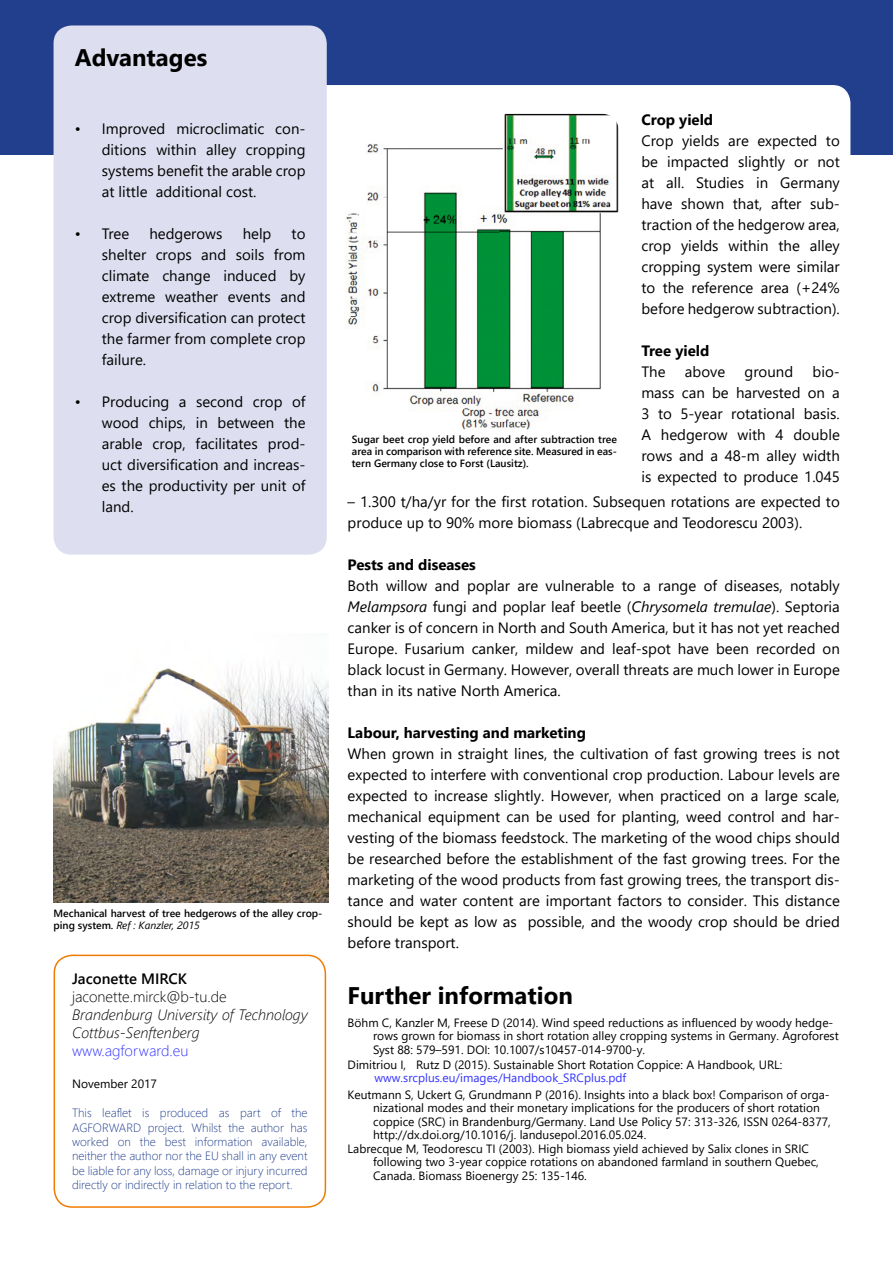
<style>
.page{position:relative;width:893px;height:1263px;background:#fff}
.page>*{position:absolute;margin:0;border:0;box-sizing:border-box;transform-origin:0 0}
.t1{font:700 24px "Segoe UI";color:#000}
.t2{font:15px/21px "Segoe UI";color:#000;text-align:justify}
.t3{font:700 15px "Segoe UI";color:#000}
.t4{font:italic 300 15px/18px "Segoe UI";color:#000}
.t5{font:300 15px "Segoe UI";color:#000}
.t6{font:300 15px "Segoe UI";color:#33f}
.t7{font:600 15px "Segoe UI";color:#000}
.t8{font:12px/13.5px "Segoe UI";color:#000}
.t9{font:300 12px/14.4px "Segoe UI";color:#223f8e;text-align:justify}
.t10{font:12px "Segoe UI";color:#33f}
.t11{font:600 10.5px/12px "Segoe UI";color:#000}
.s1{font-weight:400;font-style:italic}
.s2{font-style:italic}
</style>
<div class="page">
<div style="left:0;top:0;width:893px;height:154px;background:#223f8e"></div>
<div style="left:54px;top:954px;width:272px;height:254px;border:2px solid #ef7c00;border-radius:18px"></div>
<div style="left:270px;top:85px;width:580px;height:137px;background:#fff;border-radius:18px"></div>
<div style="left:54px;top:25px;width:273px;height:530px;background:#dddeef;border-radius:18px"></div>
<img style="left:345px;top:114px;width:274px;height:315px">
<img style="left:54px;top:663px;width:274px;height:239px">
<h1 class="t1" style="left:75px;top:38px;width:134px">Advantages</h1>
<p class="t2" style="left:102px;top:116px;width:205px;text-indent:-27px">• Improved microclimatic con&shy;ditions within alley cropping systems benefit the arable crop at little additional cost.</p>
<p class="t2" style="left:75px;top:221px;width:56px">• Tree</p>
<p class="t2" style="left:149px;top:221px;width:75px">hedgerows</p>
<p class="t2" style="left:243px;top:221px;width:30px">help</p>
<p class="t2" style="left:102px;top:221px;width:205px;text-indent:190px">to shelter crops and soils from climate change induced by extreme weather events and crop diversification can protect the farmer from complete crop failure.</p>
<p class="t2" style="left:102px;top:389px;width:205px;text-indent:-27px">• Producing a second crop of wood chips, in between the arable crop, facilitates prod&shy;uct diversification and increas&shy;es the productivity per unit of land.</p>
<p class="t11" style="left:54px;top:907px;width:270px">Mechanical harvest of tree hedgerows of the alley crop&shy;ping system. <span class="s1">Ref : Kanzler, 2015</span></p>
<p class="t7" style="left:72px;top:967px;width:117px">Jaconette MIRCK</p>
<p class="t5" style="left:72px;top:985px;width:156px">jaconette.mirck@b-tu.de</p>
<p class="t4" style="left:72px;top:1005px;width:237px">Brandenburg University of Technology<br>Cottbus-Senftenberg</p>
<p class="t6" style="left:72px;top:1039px;width:118px">www.agforward.eu</p>
<p class="t8" style="left:72px;top:1076px;width:87px">November 2017</p>
<p class="t9" style="left:72px;top:1105px;width:237px">This leaflet is produced as part of the AGFORWARD project. Whilst the author has worked on the best information available, neither the author nor the EU shall in any event be liable for any loss, damage or injury incurred directly or indirectly in relation to the report.</p>
<p class="t11" style="left:352px;top:433px;width:267px;text-align:justify">Sugar beet crop yield before and after subtraction tree area in comparison with reference site. Measured in eas&shy;tern Germany close to Forst (Lausitz).</p>
<p class="t3" style="left:641px;top:107px;width:73px">Crop yield</p>
<p class="t2" style="left:641px;top:128px;width:200px">Crop yields are expected to be impacted slightly or not at all. Studies in Germany have shown that, after sub&shy;traction of the hedgerow area, crop yields within the alley cropping system were similar to the reference area (+24% before hedgerow subtraction).</p>
<p class="t3" style="left:641px;top:338px;width:69px">Tree yield</p>
<p class="t2" style="left:641px;top:359px;width:26px">The</p>
<p class="t2" style="left:685px;top:359px;width:42px">above</p>
<p class="t2" style="left:745px;top:359px;width:50px">ground</p>
<p class="t2" style="left:641px;top:359px;width:200px;text-indent:171px">bio&shy;mass can be harvested on a 3 to 5-year rotational basis.<br>A hedgerow with 4 double rows and a 48-m alley width is expected to produce 1.045</p>
<p class="t2" style="left:348px;top:489px;width:494px">– 1.300 t/ha/yr for the first rotation. Subsequen rotations are expected to produce up to 90% more biomass (Labrecque and Teodorescu 2003).</p>
<p class="t3" style="left:348px;top:552px;width:130px">Pests and diseases</p>
<p class="t2" style="left:348px;top:573px;width:494px">Both willow and poplar are vulnerable to a range of diseases, notably <span class="s2">Melampsora</span> fungi and poplar leaf beetle (<span class="s2">Chrysomela tremulae</span>). Septoria canker is of concern in North and South America, but it has not yet reached Europe. Fusarium canker, mildew and leaf-spot have been recorded on black locust in Germany. However, overall threats are much lower in Europe than in its native North America.</p>
<p class="t3" style="left:348px;top:720px;width:240px">Labour, harvesting and marketing</p>
<p class="t2" style="left:348px;top:741px;width:494px">When grown in straight lines, the cultivation of fast growing trees is not expected to interfere with conventional crop production. Labour levels are expected to increase slightly. However, when practiced on a large scale, mechanical equipment can be used for planting, weed control and har&shy;vesting of the biomass feedstock. The marketing of the wood chips should be researched before the establishment of the fast growing trees. For the marketing of the wood products from fast growing trees, the transport dis&shy;tance and water content are important factors to consider. This distance should be kept as low as possible, and the woody crop should be dried before transport.</p>
<h1 class="t1" style="left:348px;top:976px;width:227px">Further information</h1>
<p class="t8" style="left:373px;top:1014px;width:467px;text-indent:-26px">Böhm C, Kanzler M, Freese D (2014). Wind speed reductions as influenced by woody hedge&shy;rows grown for biomass in short rotation alley cropping systems in Germany. Agroforest<br>Syst 88: 579–591. DOI: 10.1007/s10457-014-9700-y.</p>
<p class="t8" style="left:348px;top:1056px;width:436px">Dimitriou I, Rutz D (2015). Sustainable Short Rotation Coppice: A Handbook, URL:</p>
<p class="t10" style="left:375px;top:1068px;width:253px">www.srcplus.eu/images/Handbook_SRCplus.pdf</p>
<p class="t8" style="left:348px;top:1086px;width:483px">Keutmann S, Uckert G, Grundmann P (2016). Insights into a black box! Comparison of orga-</p>
<p class="t8" style="left:373px;top:1100px;width:448px">nizational modes and their monetary implications for the producers of short rotation</p>
<p class="t8" style="left:373px;top:1113px;width:459px">coppice (SRC) in Brandenburg/Germany. Land Use Policy 57: 313-326, ISSN 0264-8377,</p>
<p class="t8" style="left:373px;top:1127px;width:275px">http://dx.doi.org/10.1016/j. landusepol.2016.05.024.</p>
<p class="t8" style="left:348px;top:1140px;width:463px">Labrecque M, Teodorescu TI (2003). High biomass yield achieved by Salix clones in SRIC</p>
<p class="t8" style="left:373px;top:1154px;width:447px">following two 3-year coppice rotations on abandoned farmland in southern Quebec,</p>
<p class="t8" style="left:373px;top:1167px;width:215px">Canada. Biomass Bioenergy 25: 135-146.</p>
</div>
